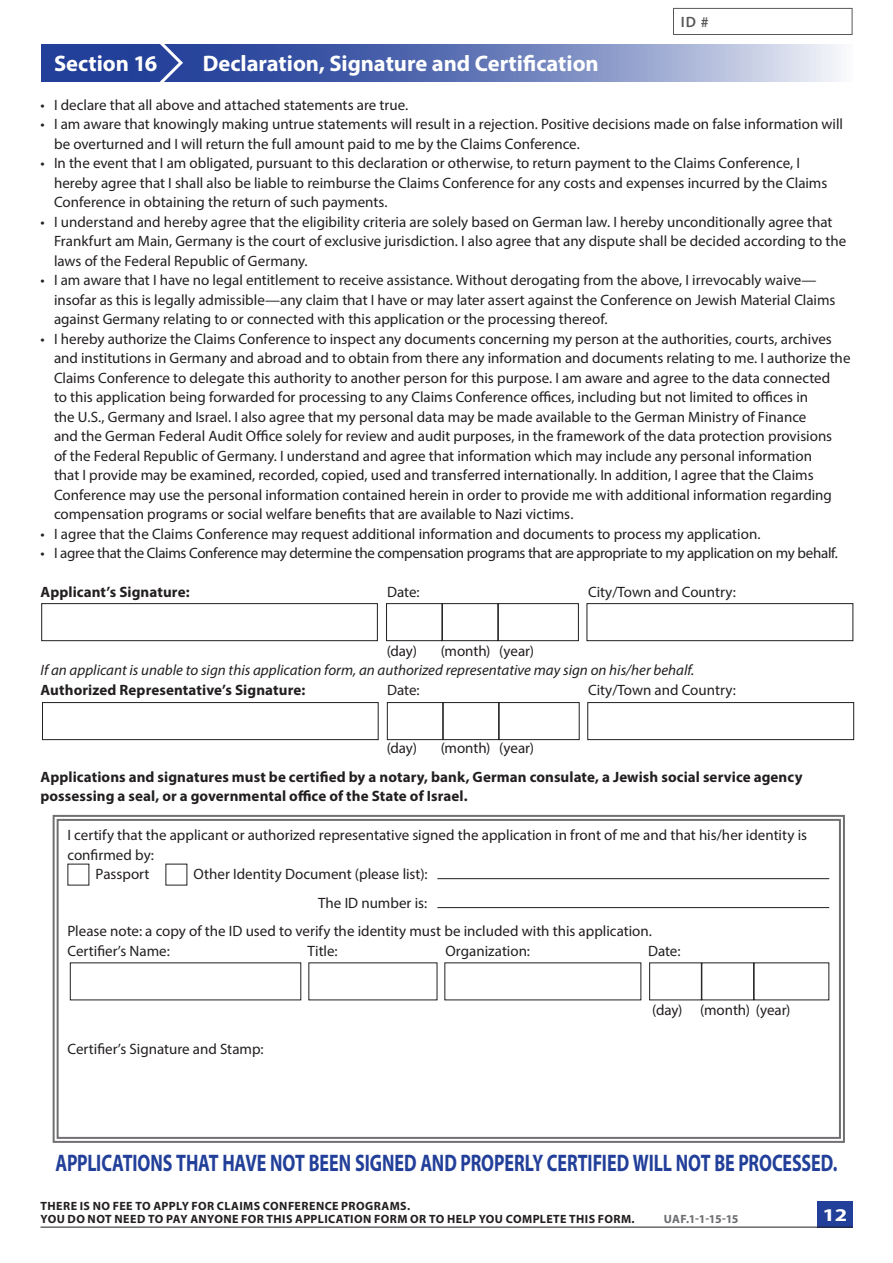
<style>
.page{position:relative;width:893px;height:1263px;background:#fff}
.page>*{position:absolute;margin:0;border:0;box-sizing:border-box;transform-origin:0 0}
.bold_black_text{font:700 24px "Myriad Pro";letter-spacing:-.005em;color:#223f99;scale:.75 1}
.section{font:700 22.5px "Myriad Pro";color:#fff}
.t1{font:700 18px "Myriad Pro";color:#fff;scale:1.25 1}
.text{font:15px/19.5px "Myriad Pro";color:#231f20}
.bold_black_text-2{font:700 15px/19.5px "Myriad Pro";letter-spacing:.005em;color:#231f20}
.text-2{font:15px "Myriad Pro";letter-spacing:-.02em;color:#231f20}
.t2{font:italic 15px "Myriad Pro";color:#231f20}
.text-3{font:700 15px "Myriad Pro";letter-spacing:.005em;color:#231f20}
.t3{font:600 15px "Myriad Pro";color:#57585a}
.t4{font:700 12px/13.5px "Myriad Pro";letter-spacing:.035em;color:#231f20}
.t5{font:700 12px "Myriad Pro";letter-spacing:-.015em;color:#6c6d70}
</style>
<div class="page">
<svg style="left:41px;top:44px;width:800px;height:38px;background:#6a7dba"></svg>
<svg style="left:154px;top:44px;width:31px;height:38px"></svg>
<svg style="left:52px;top:814px;width:793px;height:329px"></svg>
<div style="left:57px;top:819px;width:784px;height:320px;border:2px solid #716f71"></div>
<div style="left:41px;top:603px;width:337px;height:38px;border:1px solid #231f20"></div>
<div style="left:386px;top:603px;width:56px;height:38px;border:1px solid #231f20"></div>
<div style="left:498px;top:603px;width:81px;height:38px;border:1px solid #231f20"></div>
<div style="left:442px;top:603px;width:56px;height:38px;border:1px solid #231f20"></div>
<div style="left:587px;top:603px;width:266px;height:38px;border:1px solid #231f20"></div>
<div style="left:42px;top:702px;width:337px;height:38px;border:1px solid #231f20"></div>
<div style="left:387px;top:702px;width:56px;height:38px;border:1px solid #231f20"></div>
<div style="left:499px;top:702px;width:81px;height:38px;border:1px solid #231f20"></div>
<div style="left:443px;top:702px;width:56px;height:38px;border:1px solid #231f20"></div>
<div style="left:587px;top:702px;width:267px;height:38px;border:1px solid #231f20"></div>
<div style="left:701px;top:962px;width:53px;height:38px;border:1px solid #231f20"></div>
<hr style="left:437px;top:878px;width:392px;height:1px;background:#231f20">
<hr style="left:437px;top:907px;width:392px;height:1px;background:#231f20">
<div style="left:817px;top:1201px;width:35px;height:26px;background:#223f99"></div>
<hr style="left:40px;top:1227px;width:812px;height:1px;background:#231f20">
<div style="left:673px;top:8px;width:179px;height:27px;border:1px solid #57585a"></div>
<p class="t3" style="left:681px;top:12px;width:29px">ID #</p>
<p class="section" style="left:54px;top:49px;width:105px">Section 16</p>
<p class="section" style="left:203px;top:49px;width:397px">Declaration, Signature and Certification</p>
<p class="text" style="left:40px;top:95px;width:369px">• I declare that all above and attached statements are true.</p>
<p class="text" style="left:54px;top:114px;width:791px;text-indent:-14px">• I am aware that knowingly making untrue statements will result in a rejection. Positive decisions made on false information will be overturned and I will return the full amount paid to me by the Claims Conference.</p>
<p class="text" style="left:54px;top:153px;width:775px;text-indent:-14px">• In the event that I am obligated, pursuant to this declaration or otherwise, to return payment to the Claims Conference, I hereby agree that I shall also be liable to reimburse the Claims Conference for any costs and expenses incurred by the Claims<br>Conference in obtaining the return of such payments.</p>
<p class="text" style="left:54px;top:212px;width:794px;text-indent:-14px">• I understand and hereby agree that the eligibility criteria are solely based on German law. I hereby unconditionally agree that<br>Frankfurt am Main, Germany is the court of exclusive jurisdiction. I also agree that any dispute shall be decided according to the laws of the Federal Republic of Germany.</p>
<p class="text" style="left:54px;top:270px;width:783px;text-indent:-14px">• I am aware that I have no legal entitlement to receive assistance. Without derogating from the above, I irrevocably waive— insofar as this is legally admissible—any claim that I have or may later assert against the Conference on Jewish Material Claims against Germany relating to or connected with this application or the processing thereof.</p>
<p class="text" style="left:54px;top:329px;width:798px;text-indent:-14px">• I hereby authorize the Claims Conference to inspect any documents concerning my person at the authorities, courts, archives and institutions in Germany and abroad and to obtain from there any information and documents relating to me. I authorize the Claims Conference to delegate this authority to another person for this purpose. I am aware and agree to the data connected<br>to this application being forwarded for processing to any Claims Conference offices, including but not limited to offices in<br>the U.S., Germany and Israel. I also agree that my personal data may be made available to the German Ministry of Finance<br>and the German Federal Audit Office solely for review and audit purposes, in the framework of the data protection provisions<br>of the Federal Republic of Germany. I understand and agree that information which may include any personal information<br>that I provide may be examined, recorded, copied, used and transferred internationally. In addition, I agree that the Claims Conference may use the personal information contained herein in order to provide me with additional information regarding compensation programs or social welfare benefits that are available to Nazi victims.</p>
<p class="text" style="left:40px;top:524px;width:721px">• I agree that the Claims Conference may request additional information and documents to process my application.</p>
<p class="text-2" style="left:40px;top:544px;width:799px">• I agree that the Claims Conference may determine the compensation programs that are appropriate to my application on my behalf.</p>
<p class="text-3" style="left:40px;top:583px;width:151px">Applicant’s Signature:</p>
<p class="text" style="left:387px;top:582px;width:34px">Date:</p>
<p class="text" style="left:588px;top:582px;width:149px">City/Town and Country:</p>
<p class="text" style="left:387px;top:641px;width:32px">(day)</p>
<p class="text" style="left:441px;top:641px;width:95px">(month) (year)</p>
<p class="t2" style="left:40px;top:661px;width:655px">If an applicant is unable to sign this application form, an authorized representative may sign on his/her behalf.</p>
<p class="text-3" style="left:40px;top:680px;width:266px">Authorized Representative’s Signature:</p>
<p class="text" style="left:387px;top:680px;width:34px">Date:</p>
<p class="text" style="left:588px;top:680px;width:149px">City/Town and Country:</p>
<p class="text" style="left:387px;top:738px;width:32px">(day)</p>
<p class="text" style="left:441px;top:738px;width:95px">(month) (year)</p>
<p class="bold_black_text-2" style="left:40px;top:767px;width:763px">Applications and signatures must be certified by a notary, bank, German consulate, a Jewish social service agency possessing a seal, or a governmental office of the State of Israel.</p>
<p class="text" style="left:68px;top:825px;width:741px">I certify that the applicant or authorized representative signed the application in front of me and that his/her identity is confirmed by:</p>
<p class="text" style="left:96px;top:864px;width:55px">Passport</p>
<p class="text" style="left:194px;top:864px;width:235px">Other Identity Document (please list):</p>
<p class="text" style="left:318px;top:893px;width:111px">The ID number is:</p>
<p class="text" style="left:68px;top:921px;width:586px">Please note: a copy of the ID used to verify the identity must be included with this application.</p>
<p class="text" style="left:68px;top:941px;width:104px">Certifier’s Name:</p>
<p class="text" style="left:308px;top:941px;width:32px">Title:</p>
<p class="text" style="left:446px;top:941px;width:86px">Organization:</p>
<p class="text" style="left:648px;top:941px;width:34px">Date:</p>
<p class="text" style="left:68px;top:1038px;width:197px">Certifier’s Signature and Stamp:</p>
<p class="text" style="left:652px;top:999px;width:140px">(day) (month) (year)</p>
<p class="bold_black_text" style="left:55px;top:1147px;width:1044px">APPLICATIONS THAT HAVE NOT BEEN SIGNED AND PROPERLY CERTIFIED WILL NOT BE PROCESSED.</p>
<p class="t4" style="left:41px;top:1199px;width:596px">THERE IS NO FEE TO APPLY FOR CLAIMS CONFERENCE PROGRAMS.<br>YOU DO NOT NEED TO PAY ANYONE FOR THIS APPLICATION FORM OR TO HELP YOU COMPLETE THIS FORM.</p>
<p class="t5" style="left:664px;top:1211px;width:76px">UAF.1-1-15-15</p>
<p class="t1" style="left:822px;top:1203px;width:21px">12</p>
</div>
